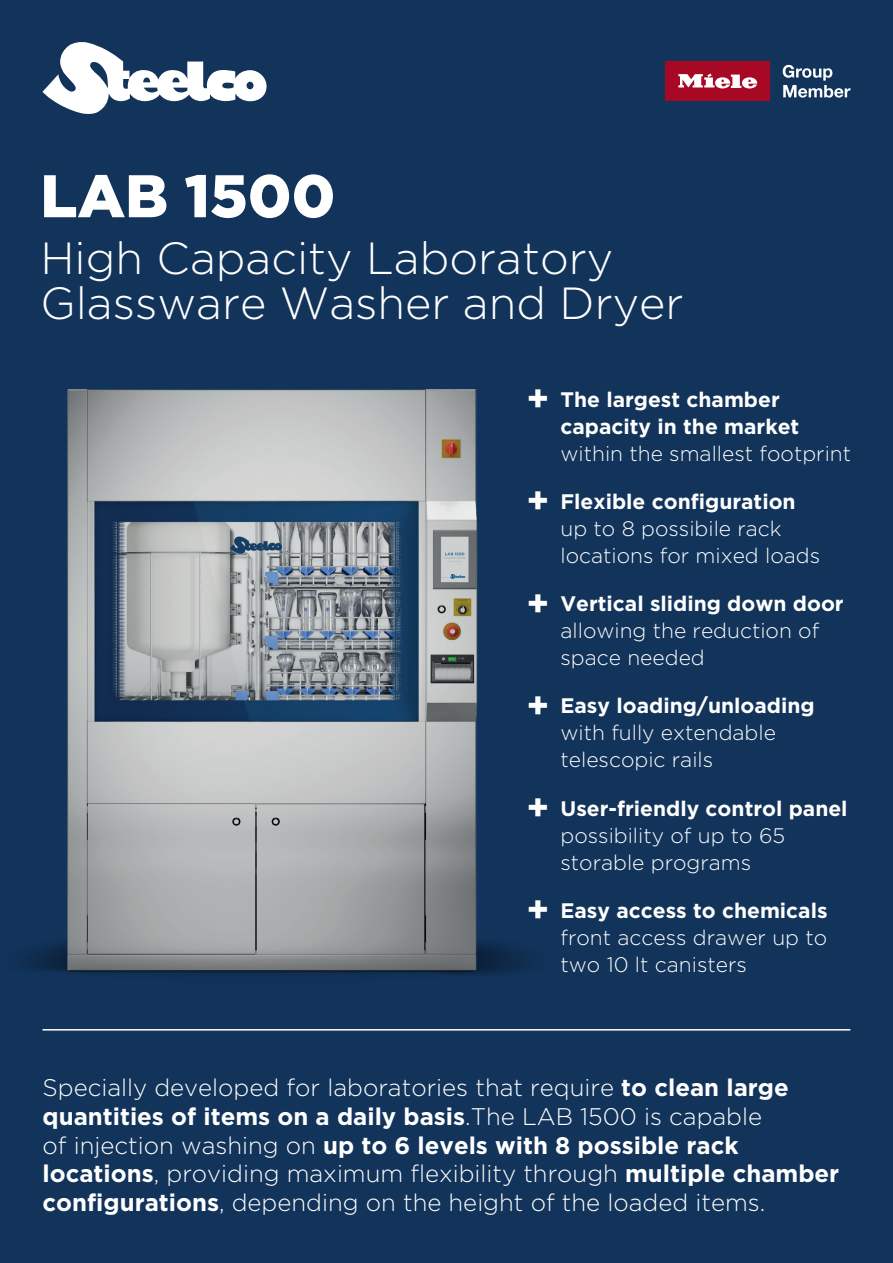
<style>
.page{position:relative;width:893px;height:1263px;background:#12335a}
.page>*{position:absolute;margin:0;border:0;box-sizing:border-box;transform-origin:0 0}
.t1{font:900 60px "Gotham";color:#fff}
.t2{font:300 45px/45px "Gotham";color:#fff}
.t3{font:300 24px/28.8px "Gotham";color:#fff}
.t4{font:300 21px/27px "Gotham";color:#fff}
.t5{font:700 21px/27px "Gotham";color:#fff}
.s1{font-size:36px}
.s2{font-weight:700;font-size:36px}
.s3{font-weight:700}
</style>
<div class="page">
<svg style="left:63px;top:42px;width:47px;height:10px"></svg>
<div style="left:665px;top:62px;width:105px;height:39px;background:#a70824"></div>
<svg style="left:783px;top:65px;width:67px;height:33px"></svg>
<svg style="left:679px;top:74px;width:78px;height:14px"></svg>
<img style="left:28px;top:52px;width:651px;height:979px">
<hr style="left:43px;top:1029px;width:807px;height:1px;background:#fff">
<h1 class="t1" style="left:40px;top:155px;width:296px">LAB 1500</h1>
<h2 class="t2" style="left:40px;top:234px;width:645px">High Capacity Laboratory<br>Glassware Washer and Dryer</h2>
<p class="t5" style="left:560px;top:386px;width:240px;text-indent:-34px"><span class="s1">+</span> The largest chamber capacity in the market</p>
<p class="t4" style="left:560px;top:439px;width:292px">within the smallest footprint</p>
<p class="t4" style="left:560px;top:487px;width:261px;text-indent:-34px"><span class="s2">+</span> <span class="s3">Flexible configuration </span>up to 8 possibile rack locations for mixed loads</p>
<p class="t4" style="left:560px;top:590px;width:285px;text-indent:-34px"><span class="s2">+</span> <span class="s3">Vertical sliding down door </span>allowing the reduction of space needed</p>
<p class="t4" style="left:560px;top:692px;width:256px;text-indent:-34px"><span class="s2">+</span> <span class="s3">Easy loading/unloading </span>with fully extendable telescopic rails</p>
<p class="t4" style="left:560px;top:794px;width:289px;text-indent:-34px"><span class="s2">+</span> <span class="s3">User-friendly control panel </span>possibility of up to 65 storable programs</p>
<p class="t4" style="left:560px;top:896px;width:269px;text-align:justify;text-indent:-34px"><span class="s2">+</span> <span class="s3">Easy access to chemicals </span>front access drawer up to two 10 lt canisters</p>
<p class="t3" style="left:43px;top:1072px;width:798px">Specially developed for laboratories that require <span class="s3">to clean large quantities of items on a daily basis</span>.The LAB 1500 is capable<br>of injection washing on <span class="s3">up to 6 levels with 8 possible rack locations</span>, providing maximum flexibility through <span class="s3">multiple chamber configurations</span>, depending on the height of the loaded items.</p>
</div>
